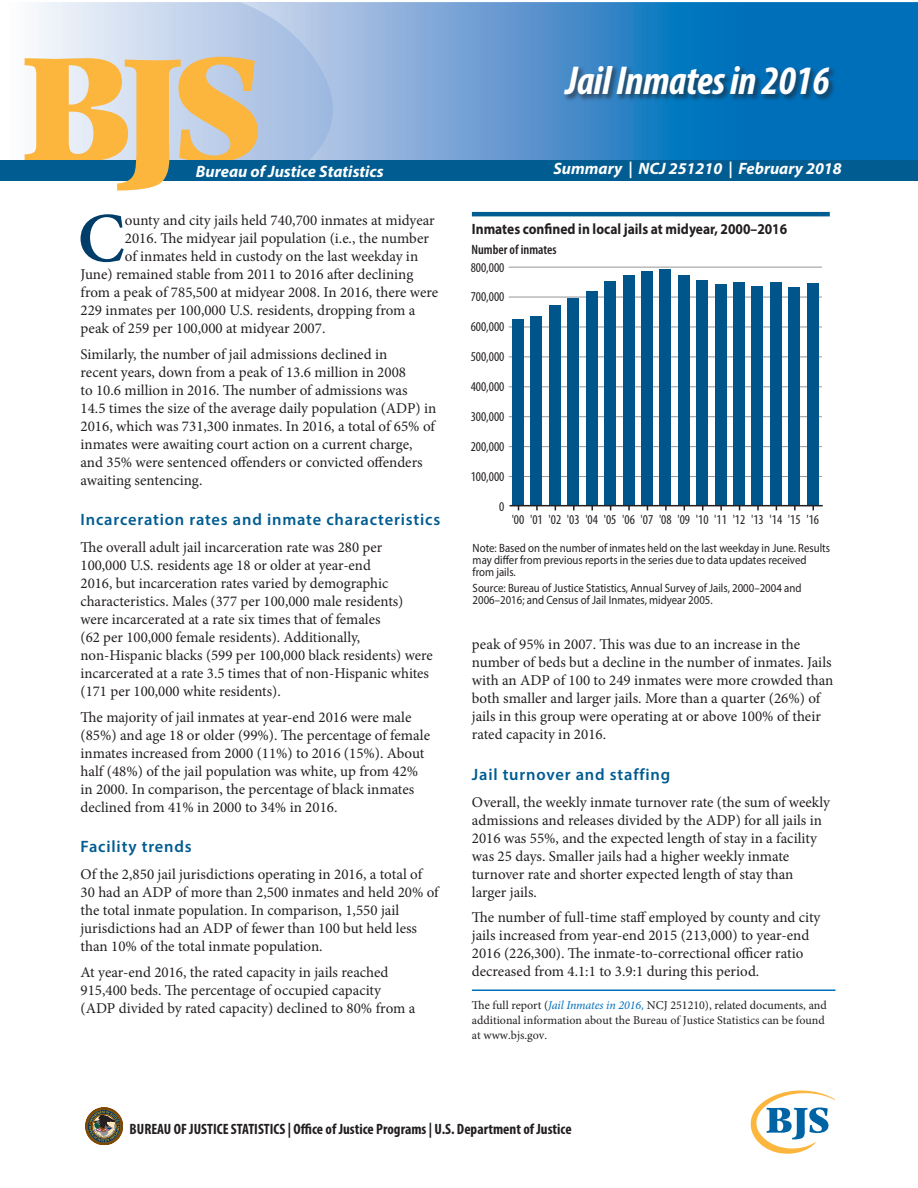
<style>
.page{position:relative;width:918px;height:1188px;background:#fff}
.page>*{position:absolute;margin:0;border:0;box-sizing:border-box;transform-origin:0 0}
.IntroPara{font:600 70.35px "Minion Pro";color:#003e69}
.t1{font:italic 700 condensed 40.5px "Myriad Pro";letter-spacing:-.01em;color:#fff}
.Subhead1{font:600 16.5px "Myriad Pro";letter-spacing:.05em;color:#005c91}
.Date{font:italic 700 16.5px "Myriad Pro";color:#fff}
.Body_Text{font:15px/18px "Minion Pro";color:#231f20}
.IntroPara-2{font:15px "Minion Pro";color:#231f20}
.t2{font:700 condensed 15px "Myriad Pro";color:#231f20}
.FigureTitle{font:700 15px "Myriad Pro";color:#231f20;scale:.9 1}
.t3{font:condensed 13.5px "Myriad Pro";color:#231f20}
.t4{font:600 condensed 13.5px "Myriad Pro";color:#231f20}
.Table_notes{font:12px/12px "Myriad Pro";color:#231f20;scale:.9 1}
.Footnote{font:12px/15px "Minion Pro";color:#231f20}
.s1{font-style:italic;color:#006fba}
</style>
<div class="page">
<hr style="left:472px;top:212px;width:358px;height:4px;background:#005c91">
<hr style="left:509px;top:476px;width:313px;height:1px;background:#939598">
<hr style="left:509px;top:446px;width:313px;height:1px;background:#939598">
<hr style="left:509px;top:416px;width:313px;height:1px;background:#939598">
<hr style="left:509px;top:387px;width:313px;height:1px;background:#939598">
<hr style="left:509px;top:357px;width:313px;height:1px;background:#939598">
<hr style="left:509px;top:327px;width:313px;height:1px;background:#939598">
<hr style="left:509px;top:297px;width:313px;height:1px;background:#939598">
<hr style="left:509px;top:267px;width:313px;height:1px;background:#939598">
<div style="left:512px;top:319px;width:12px;height:186px;background:#00568a"></div>
<div style="left:531px;top:316px;width:11px;height:189px;background:#00568a"></div>
<div style="left:549px;top:306px;width:11px;height:199px;background:#00568a"></div>
<div style="left:568px;top:298px;width:11px;height:207px;background:#00568a"></div>
<div style="left:586px;top:291px;width:11px;height:214px;background:#00568a"></div>
<div style="left:605px;top:281px;width:11px;height:224px;background:#00568a"></div>
<div style="left:623px;top:276px;width:11px;height:229px;background:#00568a"></div>
<div style="left:641px;top:271px;width:11px;height:234px;background:#00568a"></div>
<div style="left:660px;top:270px;width:11px;height:235px;background:#00568a"></div>
<div style="left:678px;top:275px;width:11px;height:230px;background:#00568a"></div>
<div style="left:697px;top:281px;width:11px;height:224px;background:#00568a"></div>
<div style="left:715px;top:285px;width:11px;height:220px;background:#00568a"></div>
<div style="left:734px;top:282px;width:11px;height:223px;background:#00568a"></div>
<div style="left:752px;top:286px;width:11px;height:219px;background:#00568a"></div>
<div style="left:770px;top:282px;width:11px;height:223px;background:#00568a"></div>
<div style="left:789px;top:287px;width:11px;height:218px;background:#00568a"></div>
<div style="left:807px;top:283px;width:11px;height:222px;background:#00568a"></div>
<hr style="left:510px;top:505px;width:313px;height:1px;background:#231f20">
<svg style="left:0;top:2px;width:240px;height:159px"></svg>
<svg style="left:240px;top:2px;width:678px;height:159px;background:#3f8bc8"></svg>
<div style="left:0;top:161px;width:918px;height:20px;background:#005c91"></div>
<svg style="left:25px;top:57px;width:350px;height:133px"></svg>
<svg style="left:751px;top:1090px;width:84px;height:64px"></svg>
<hr style="left:472px;top:990px;width:364px;height:1px;background:#006fba">
<svg style="left:85px;top:1108px;width:38px;height:37px"></svg>
<div style="left:563px;top:65px;width:274px;height:37px;background:#231f20;opacity:.5"></div>
<div style="left:172px;top:161px;width:205px;height:19px;background:#005c91"></div>
<p class="Date" style="left:196px;top:161px;width:189px">Bureau of Justice Statistics</p>
<p class="IntroPara" style="left:78px;top:190px;width:49px">C</p>
<p class="IntroPara-2" style="left:125px;top:210px;width:311px">ounty and city jails held 740,700 inmates at midyear</p>
<p class="IntroPara-2" style="left:125px;top:228px;width:306px">2016. The midyear jail population (i.e., the number</p>
<p class="IntroPara-2" style="left:125px;top:246px;width:295px">of inmates held in custody on the last weekday in</p>
<p class="IntroPara-2" style="left:81px;top:264px;width:334px">June) remained stable from 2011 to 2016 after declining</p>
<p class="IntroPara-2" style="left:81px;top:282px;width:359px">from a peak of 785,500 at midyear 2008. In 2016, there were</p>
<p class="IntroPara-2" style="left:81px;top:300px;width:336px">229 inmates per 100,000 U.S. residents, dropping from a</p>
<p class="IntroPara-2" style="left:81px;top:318px;width:246px">peak of 259 per 100,000 at midyear 2007.</p>
<p class="Body_Text" style="left:81px;top:345px;width:357px">Similarly, the number of jail admissions declined in<br>recent years, down from a peak of 13.6 million in 2008<br>to 10.6 million in 2016. The number of admissions was<br>14.5 times the size of the average daily population (ADP) in 2016, which was 731,300 inmates. In 2016, a total of 65% of inmates were awaiting court action on a current charge, and 35% were sentenced offenders or convicted offenders awaiting sentencing.</p>
<p class="Subhead1" style="left:81px;top:509px;width:361px">Incarceration rates and inmate characteristics</p>
<p class="Body_Text" style="left:81px;top:538px;width:354px">The overall adult jail incarceration rate was 280 per<br>100,000 U.S. residents age 18 or older at year-end<br>2016, but incarceration rates varied by demographic characteristics. Males (377 per 100,000 male residents) were incarcerated at a rate six times that of females<br>(62 per 100,000 female residents). Additionally, non-Hispanic blacks (599 per 100,000 black residents) were incarcerated at a rate 3.5 times that of non-Hispanic whites (171 per 100,000 white residents).</p>
<p class="Body_Text" style="left:81px;top:708px;width:351px">The majority of jail inmates at year-end 2016 were male (85%) and age 18 or older (99%). The percentage of female inmates increased from 2000 (11%) to 2016 (15%). About half (48%) of the jail population was white, up from 42% in 2000. In comparison, the percentage of black inmates declined from 41% in 2000 to 34% in 2016.</p>
<p class="Subhead1" style="left:81px;top:836px;width:113px">Facility trends</p>
<p class="Body_Text" style="left:81px;top:865px;width:360px">Of the 2,850 jail jurisdictions operating in 2016, a total of 30 had an ADP of more than 2,500 inmates and held 20% of the total inmate population. In comparison, 1,550 jail jurisdictions had an ADP of fewer than 100 but held less than 10% of the total inmate population.</p>
<p class="Body_Text" style="left:81px;top:963px;width:336px">At year-end 2016, the rated capacity in jails reached<br>915,400 beds. The percentage of occupied capacity (ADP divided by rated capacity) declined to 80% from a</p>
<p class="t1" style="left:566px;top:56px;width:265px">Jail Inmates in 2016</p>
<p class="Date" style="left:553px;top:158px;width:290px">Summary | NCJ 251210 | February 2018</p>
<p class="FigureTitle" style="left:472px;top:220px;width:352px">Inmates confined in local jails at midyear, 2000–2016</p>
<p class="t4" style="left:471px;top:241px;width:87px">Number of inmates</p>
<p class="t3" style="left:471px;top:259px;width:35px">800,000</p>
<p class="t3" style="left:471px;top:289px;width:35px">700,000</p>
<p class="t3" style="left:471px;top:319px;width:35px">600,000</p>
<p class="t3" style="left:471px;top:349px;width:35px">500,000</p>
<p class="t3" style="left:471px;top:379px;width:35px">400,000</p>
<p class="t3" style="left:471px;top:409px;width:35px">300,000</p>
<p class="t3" style="left:471px;top:438px;width:35px">200,000</p>
<p class="t3" style="left:471px;top:468px;width:35px">100,000</p>
<p class="t3" style="left:499px;top:498px;width:7px">0</p>
<p class="t3" style="left:512px;top:511px;width:309px">'00 '01 '02 '03 '04 '05 '06 '07 '08 '09 '10 '11 '12 '13 '14 '15 '16</p>
<p class="Table_notes" style="left:473px;top:542px;width:399px">Note: Based on the number of inmates held on the last weekday in June. Results may differ from previous reports in the series due to data updates received from jails.</p>
<p class="Table_notes" style="left:473px;top:581px;width:367px">Source: Bureau of Justice Statistics, Annual Survey of Jails, 2000–2004 and<br>2006–2016; and Census of Jail Inmates, midyear 2005.</p>
<p class="Body_Text" style="left:472px;top:635px;width:363px">peak of 95% in 2007. This was due to an increase in the number of beds but a decline in the number of inmates. Jails with an ADP of 100 to 249 inmates were more crowded than both smaller and larger jails. More than a quarter (26%) of jails in this group were operating at or above 100% of their rated capacity in 2016.</p>
<p class="Subhead1" style="left:472px;top:763px;width:200px">Jail turnover and staffing</p>
<p class="Body_Text" style="left:472px;top:793px;width:360px">Overall, the weekly inmate turnover rate (the sum of weekly admissions and releases divided by the ADP) for all jails in 2016 was 55%, and the expected length of stay in a facility was 25 days. Smaller jails had a higher weekly inmate turnover rate and shorter expected length of stay than larger jails.</p>
<p class="Body_Text" style="left:472px;top:908px;width:350px">The number of full-time staff employed by county and city jails increased from year-end 2015 (213,000) to year-end 2016 (226,300). The inmate-to-correctional officer ratio decreased from 4.1:1 to 3.9:1 during this period.</p>
<p class="Footnote" style="left:472px;top:998px;width:356px">The full report (<span class="s1">Jail Inmates in 2016,</span> NCJ 251210), related documents, and additional information about the Bureau of Justice Statistics can be found at www.bjs.gov.</p>
<p class="t2" style="left:130px;top:1119px;width:444px">BUREAU OF JUSTICE STATISTICS | Office of Justice Programs | U.S. Department of Justice</p>
</div>
